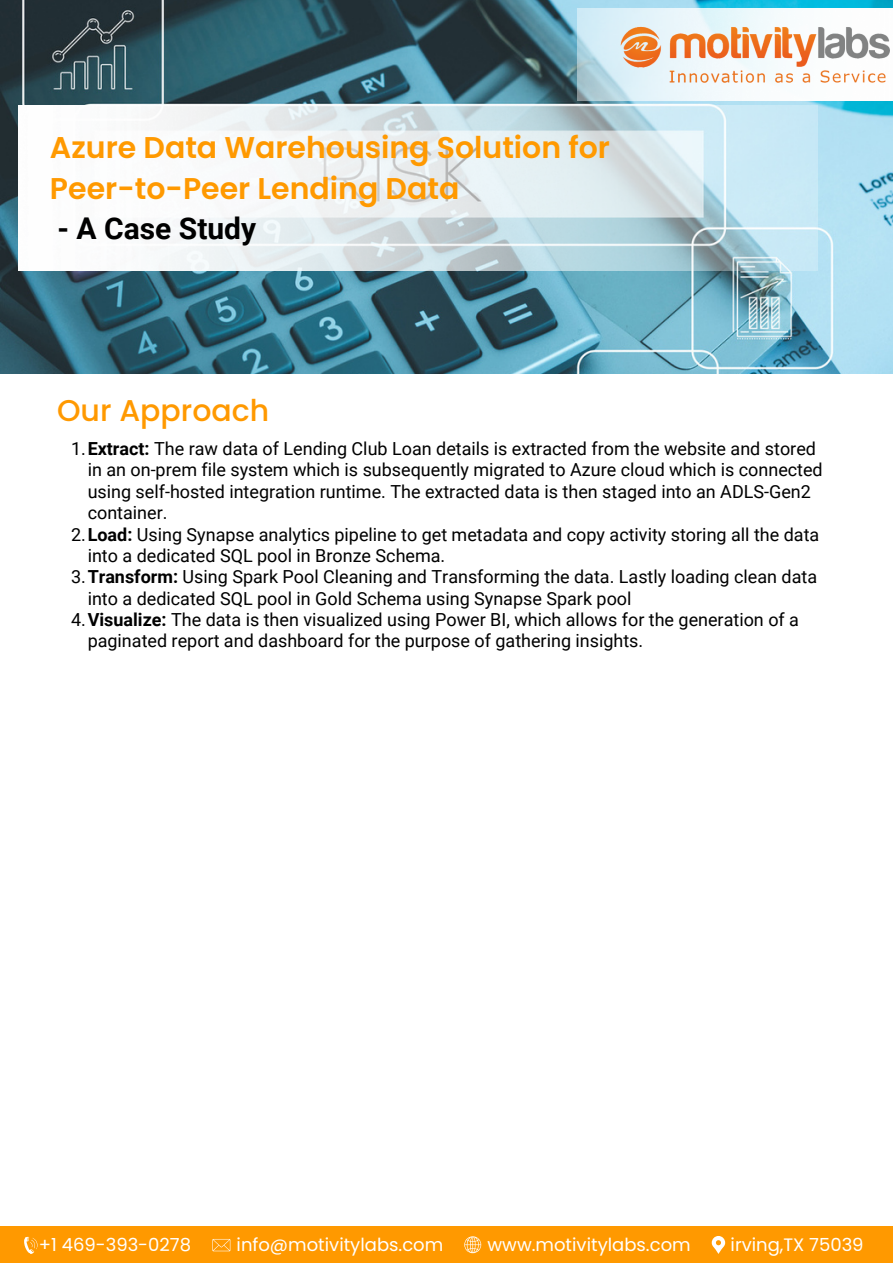
<style>
.page{position:relative;width:893px;height:1264px;background:#fff}
.page>*{position:absolute;margin:0;border:0;box-sizing:border-box;transform-origin:0 0}
.t1{font:600 30px/41.5px "Poppins";color:#f90}
.t2{font:700 30px "Roboto";color:#000}
.t3{font:500 30px "Poppins";color:#f90}
.t4{font:18px/21.3px "Roboto";color:#000}
.t5{font:18px "Poppins";color:#fff}
.s1{font-weight:700}
</style>
<div class="page">
<img style="left:0;top:1px;width:892px;height:372px">
<img style="left:19px;top:106px;width:798px;height:165px">
<div style="left:0;top:1225px;width:892px;height:37px;background:#f90"></div>
<svg style="left:24px;top:1236px;width:14px;height:18px"></svg>
<svg style="left:212px;top:1239px;width:18px;height:12px"></svg>
<svg style="left:464px;top:1236px;width:17px;height:17px"></svg>
<svg style="left:711px;top:1236px;width:14px;height:17px"></svg>
<img style="left:577px;top:9px;width:315px;height:91px">
<img style="left:620px;top:3px;width:269px;height:103px">
<p class="t1" style="left:50px;top:126px;width:561px">Azure Data Warehousing Solution for<br>Peer-to-Peer Lending Data</p>
<p class="t2" style="left:57px;top:211px;width:200px">- A Case Study</p>
<p class="t3" style="left:57px;top:390px;width:214px">Our Approach</p>
<p class="t4" style="left:88px;top:438px;width:736px;text-indent:-17px">1.<span class="s1">Extract:</span> The raw data of Lending Club Loan details is extracted from the website and stored in an on-prem file system which is subsequently migrated to Azure cloud which is connected using self-hosted integration runtime. The extracted data is then staged into an ADLS-Gen2 container.</p>
<p class="t4" style="left:88px;top:524px;width:733px;text-indent:-17px">2.<span class="s1">Load:</span> Using Synapse analytics pipeline to get metadata and copy activity storing all the data into a dedicated SQL pool in Bronze Schema.</p>
<p class="t4" style="left:88px;top:566px;width:730px;text-indent:-17px">3.<span class="s1">Transform:</span> Using Spark Pool Cleaning and Transforming the data. Lastly loading clean data into a dedicated SQL pool in Gold Schema using Synapse Spark pool</p>
<p class="t4" style="left:88px;top:609px;width:712px;text-indent:-17px">4.<span class="s1">Visualize:</span> The data is then visualized using Power BI, which allows for the generation of a paginated report and dashboard for the purpose of gathering insights.</p>
<p class="t5" style="left:39px;top:1231px;width:154px">+1 469-393-0278</p>
<p class="t5" style="left:236px;top:1231px;width:208px">info@motivitylabs.com</p>
<p class="t5" style="left:487px;top:1231px;width:205px">www.motivitylabs.com</p>
<p class="t5" style="left:730px;top:1231px;width:134px">irving,TX 75039</p>
</div>
